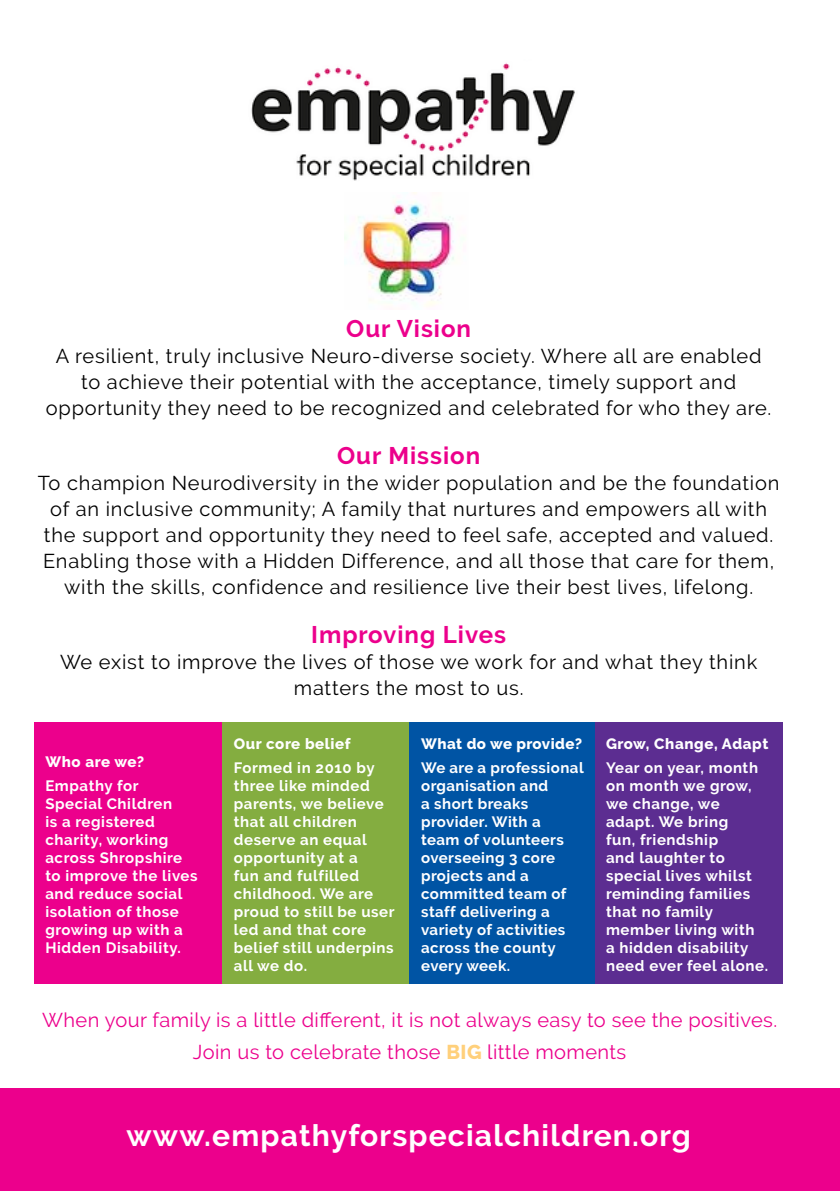
<style>
.page{position:relative;width:840px;height:1191px;background:#fff}
.page>*{position:absolute;margin:0;border:0;box-sizing:border-box;transform-origin:0 0}
.t1{font:700 30px "Raleway";letter-spacing:.04em;color:#fff}
.t2{font:700 24px "Raleway";letter-spacing:.04em;color:#ec008c}
.t3{font:20px/26px "Raleway";letter-spacing:.04em;color:#000;text-align:center}
.t4{font:20px/31.6px "Raleway";letter-spacing:.02em;color:#ec008c;text-align:center}
.t5{font:700 15px/18px "Raleway";letter-spacing:.04em;color:#fff}
.t6{font:800 15px "Raleway";letter-spacing:.035em;color:#fff}
.s1{font-weight:800;color:#ffd07b}
</style>
<div class="page">
<div style="left:34px;top:722px;width:188px;height:261px;background:#ec008c"></div>
<div style="left:222px;top:722px;width:188px;height:261px;background:#84ad40"></div>
<div style="left:408px;top:722px;width:188px;height:261px;background:#0054a4"></div>
<div style="left:0;top:1088px;width:839px;height:103px;background:#ec008c"></div>
<div style="left:595px;top:722px;width:187px;height:261px;background:#5c2d91"></div>
<img style="left:251px;top:62px;width:324px;height:119px">
<img style="left:344px;top:192px;width:110px;height:114px">
<h2 class="t2" style="left:346px;top:315px;width:126px">Our Vision</h2>
<h3 class="t3" style="left:46px;top:343px;width:726px">A resilient, truly inclusive Neuro-diverse society. Where all are enabled to achieve their potential with the acceptance, timely support and opportunity they need to be recognized and celebrated for who they are.</h3>
<h2 class="t2" style="left:337px;top:442px;width:144px">Our Mission</h2>
<p class="t3" style="left:38px;top:470px;width:742px">To champion Neurodiversity in the wider population and be the foundation of an inclusive community; A family that nurtures and empowers all with the support and opportunity they need to feel safe, accepted and valued.<br>Enabling those with a Hidden Difference, and all those that care for them, with the skills, confidence and resilience live their best lives, lifelong.</p>
<h2 class="t2" style="left:311px;top:620px;width:196px">Improving Lives</h2>
<h3 class="t3" style="left:60px;top:648px;width:698px">We exist to improve the lives of those we work for and what they think matters the most to us.</h3>
<p class="t6" style="left:45px;top:753px;width:100px">Who are we?</p>
<p class="t5" style="left:45px;top:776px;width:154px">Empathy for<br>Special Children<br>is a registered charity, working across Shropshire to improve the lives and reduce social isolation of those growing up with a<br>Hidden Disability.</p>
<p class="t6" style="left:234px;top:735px;width:118px">Our core belief</p>
<p class="t5" style="left:234px;top:758px;width:162px">Formed in 2010 by three like minded parents, we believe that all children deserve an equal opportunity at a<br>fun and fulfilled childhood. We are proud to still be user led and that core belief still underpins all we do.</p>
<p class="t6" style="left:421px;top:735px;width:162px">What do we provide?</p>
<p class="t5" style="left:421px;top:758px;width:164px">We are a professional organisation and<br>a short breaks provider. With a<br>team of volunteers overseeing 3 core projects and a committed team of staff delivering a variety of activities across the county every week.</p>
<p class="t6" style="left:605px;top:735px;width:164px">Grow, Change, Adapt</p>
<p class="t5" style="left:605px;top:758px;width:163px">Year on year, month on month we grow, we change, we adapt. We bring<br>fun, friendship<br>and laughter to special lives whilst reminding families that no family member living with<br>a hidden disability need ever feel alone.</p>
<h3 class="t4" style="left:42px;top:1004px;width:736px">When your family is a little different, it is not always easy to see the positives.<br>Join us to celebrate those <span class="s1">BIG</span> little moments</h3>
<h1 class="t1" style="left:126px;top:1118px;width:565px">www.empathyforspecialchildren.org</h1>
</div>
